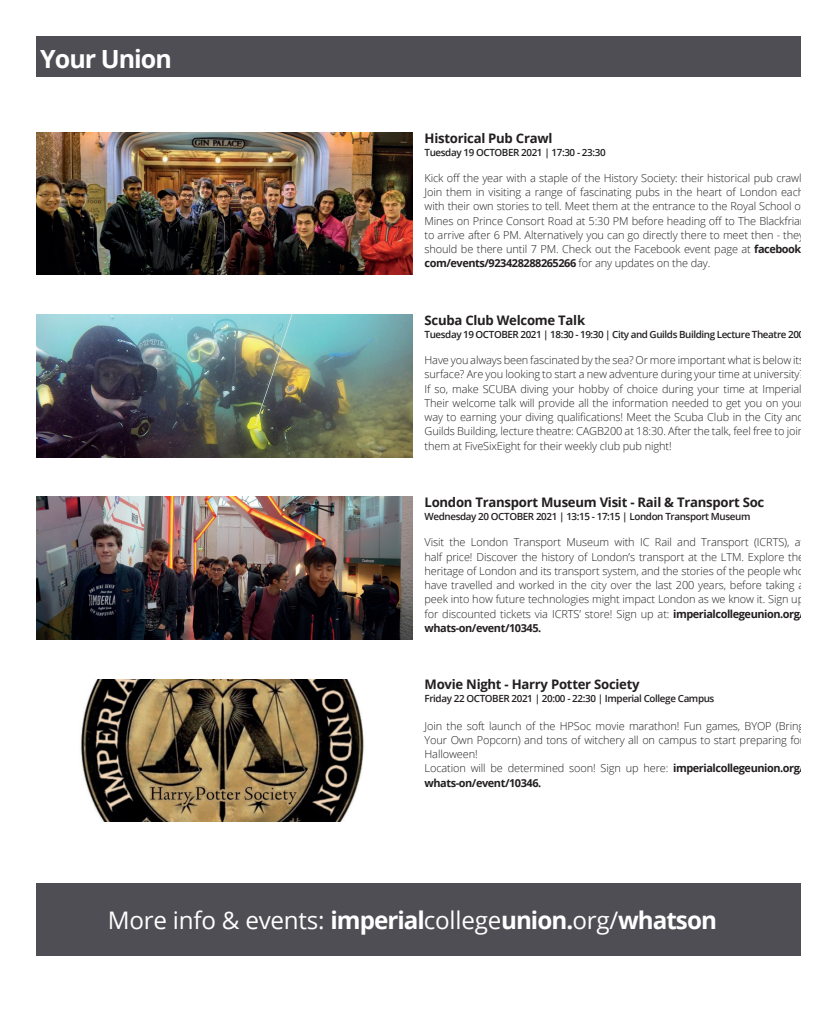
<style>
.page{position:relative;width:837px;height:1018px;background:#fff}
.page>*{position:absolute;margin:0;border:0;box-sizing:border-box;transform-origin:0 0}
.t1{font:700 25px "Open Sans";letter-spacing:-.04em;color:#fff}
.t2{font:24.2px "Open Sans";letter-spacing:-.01em;color:#fff}
.t3{font:700 13.1px "Open Sans";letter-spacing:-.02em;color:#231f20}
.t4{font:300 11px/14.2px "Open Sans";letter-spacing:-.01em;color:#231f20;text-align:justify}
.t5{font:600 9.9px "Open Sans";letter-spacing:-.04em;color:#231f20}
.s1{font-weight:700}
</style>
<div class="page">
<div style="left:36px;top:36px;width:764px;height:41px;background:#4f4e55"></div>
<div style="left:36px;top:883px;width:764px;height:73px;background:#4f4e55"></div>
<img style="left:80px;top:679px;width:284px;height:142px">
<img style="left:36px;top:132px;width:376px;height:143px">
<img style="left:36px;top:315px;width:376px;height:142px">
<img style="left:36px;top:497px;width:376px;height:142px">
<h1 class="t1" style="left:40px;top:41px;width:133px">Your Union</h1>
<p class="t3" style="left:424px;top:128px;width:129px">Historical Pub Crawl</p>
<p class="t5" style="left:424px;top:145px;width:182px">Tuesday 19 OCTOBER 2021 | 17:30 - 23:30</p>
<p class="t4" style="left:424px;top:171px;width:381px">Kick off the year with a staple of the History Society: their historical pub crawl!<br>Join them in visiting a range of fascinating pubs in the heart of London each with their own stories to tell. Meet them at the entrance to the Royal School of Mines on Prince Consort Road at 5:30 PM before heading off to The Blackfriar to arrive after 6 PM. Alternatively you can go directly there to meet then - they should be there until 7 PM. Check out the Facebook event page at <span class="s1">facebook. com/events/923428288265266</span> for any updates on the day.</p>
<p class="t3" style="left:424px;top:311px;width:162px">Scuba Club Welcome Talk</p>
<p class="t5" style="left:424px;top:327px;width:381px">Tuesday 19 OCTOBER 2021 | 18:30 - 19:30 | City and Guilds Building Lecture Theatre 200</p>
<p class="t4" style="left:424px;top:353px;width:381px">Have you always been fascinated by the sea? Or more important what is below its surface? Are you looking to start a new adventure during your time at university?<br>If so, make SCUBA diving your hobby of choice during your time at Imperial!<br>Their welcome talk will provide all the information needed to get you on your way to earning your diving qualifications! Meet the Scuba Club in the City and Guilds Building, lecture theatre: CAGB200 at 18:30. After the talk, feel free to join them at FiveSixEight for their weekly club pub night!</p>
<p class="t3" style="left:424px;top:493px;width:341px">London Transport Museum Visit - Rail &amp; Transport Soc</p>
<p class="t5" style="left:424px;top:510px;width:327px">Wednesday 20 OCTOBER 2021 | 13:15 - 17:15 | London Transport Museum</p>
<p class="t4" style="left:424px;top:535px;width:381px">Visit the London Transport Museum with IC Rail and Transport (ICRTS), at half price! Discover the history of London’s transport at the LTM. Explore the heritage of London and its transport system, and the stories of the people who have travelled and worked in the city over the last 200 years, before taking a peek into how future technologies might impact London as we know it. Sign up for discounted tickets via ICRTS’ store! Sign up at: <span class="s1">imperialcollegeunion.org/ whats-on/event/10345.</span></p>
<p class="t3" style="left:424px;top:675px;width:216px">Movie Night - Harry Potter Society</p>
<p class="t5" style="left:424px;top:692px;width:291px">Friday 22 OCTOBER 2021 | 20:00 - 22:30 | Imperial College Campus</p>
<p class="t4" style="left:424px;top:718px;width:381px;text-align:left">Join the soft launch of the HPSoc movie marathon! Fun games, BYOP (Bring Your Own Popcorn) and tons of witchery all on campus to start preparing for Halloween!<br>Location will be determined soon! Sign up here: <span class="s1">imperialcollegeunion.org/ whats-on/event/10346.</span></p>
<h2 class="t2" style="left:108px;top:904px;width:610px">More info &amp; events: <span class="s1">imperial</span>college<span class="s1">union.</span>org/<span class="s1">whatson</span></h2>
</div>
